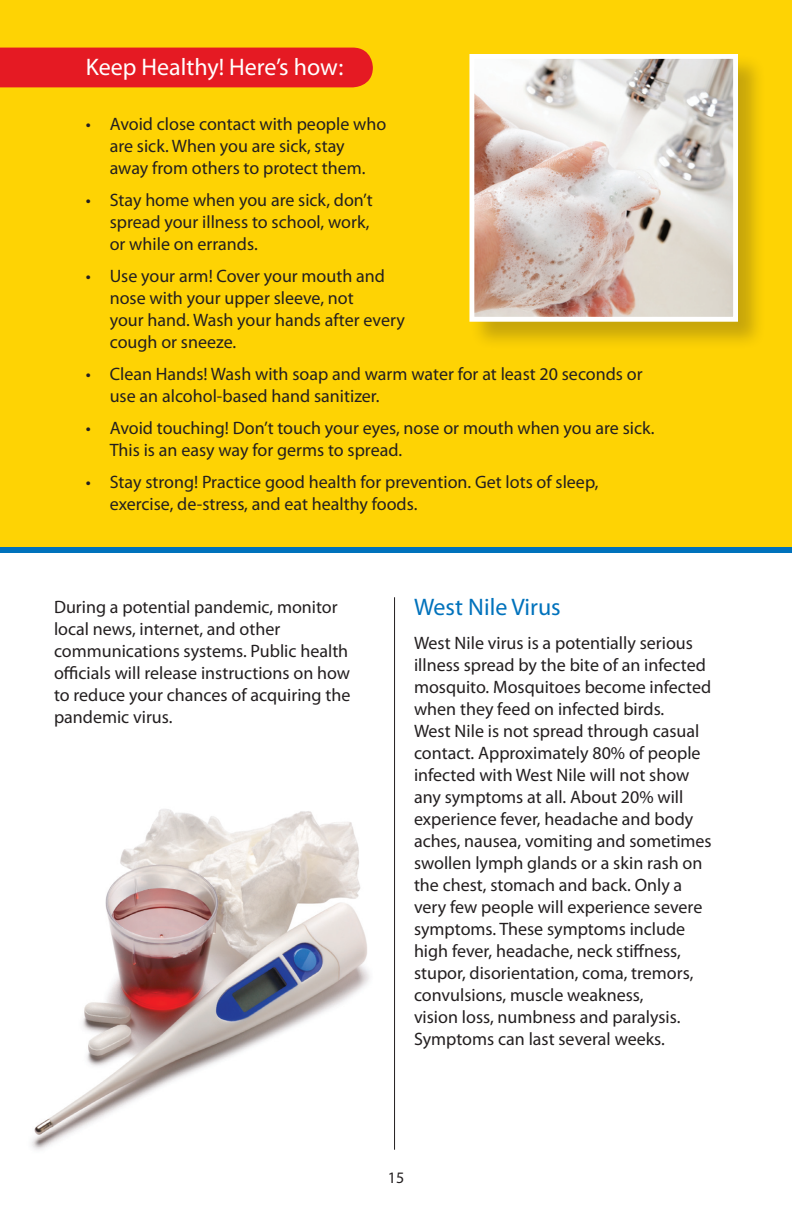
<style>
.page{position:relative;width:792px;height:1224px;background:#fff}
.page>*{position:absolute;margin:0;border:0;box-sizing:border-box;transform-origin:0 0}
.t1{font:24px "Myriad Pro";color:#fff}
.t2{font:24px "Myriad Pro";color:#0072bc}
.t3{font:18px/22px "Myriad Pro";color:#231f20}
.t4{font:16px "Myriad Pro";color:#231f20}
</style>
<div class="page">
<hr style="left:394px;top:597px;width:1px;height:553px;background:#231f20">
<div style="left:0;top:0;width:792px;height:546px;background:#fed304"></div>
<div style="left:0;top:48px;width:373px;height:39px;background:#e51a23"></div>
<div style="left:469px;top:53px;width:296px;height:296px;background:#231f20;opacity:.25"></div>
<img style="left:475px;top:60px;width:257px;height:256px">
<div style="left:469px;top:54px;width:269px;height:268px;border:5px solid #fff"></div>
<img style="left:31px;top:809px;width:339px;height:341px">
<p class="t1" style="left:86px;top:52px;width:259px">Keep Healthy! Here’s how:</p>
<p class="t3" style="left:110px;top:113px;width:278px;text-indent:-24px">• Avoid close contact with people who are sick. When you are sick, stay</p>
<p class="t3" style="left:110px;top:157px;width:257px">away from others to protect them.</p>
<p class="t3" style="left:86px;top:189px;width:289px;text-align:right">• Stay home when you are sick, don’t spread your illness to school, work,</p>
<p class="t3" style="left:110px;top:233px;width:150px">or while on errands.</p>
<p class="t3" style="left:86px;top:265px;width:301px;text-align:center">• Use your arm! Cover your mouth and nose with your upper sleeve, not</p>
<p class="t3" style="left:110px;top:309px;width:297px">your hand. Wash your hands after every cough or sneeze.</p>
<p class="t3" style="left:86px;top:363px;width:558px">• Clean Hands! Wash with soap and warm water for at least 20 seconds or</p>
<p class="t3" style="left:110px;top:385px;width:271px">use an alcohol-based hand sanitizer.</p>
<p class="t3" style="left:86px;top:417px;width:570px">• Avoid touching! Don’t touch your eyes, nose or mouth when you are sick.</p>
<p class="t3" style="left:110px;top:439px;width:294px">This is an easy way for germs to spread.</p>
<p class="t3" style="left:86px;top:471px;width:514px">• Stay strong! Practice good health for prevention. Get lots of sleep,</p>
<p class="t3" style="left:110px;top:493px;width:309px">exercise, de-stress, and eat healthy foods.</p>
<p class="t3" style="left:54px;top:596px;width:298px">During a potential pandemic, monitor local news, internet, and other communications systems. Public health officials will release instructions on how to reduce your chances of acquiring the pandemic virus.</p>
<p class="t2" style="left:414px;top:592px;width:148px">West Nile Virus</p>
<p class="t3" style="left:414px;top:631px;width:299px">West Nile virus is a potentially serious illness spread by the bite of an infected mosquito. Mosquitoes become infected when they feed on infected birds.<br>West Nile is not spread through casual contact. Approximately 80% of people infected with West Nile will not show any symptoms at all. About 20% will experience fever, headache and body aches, nausea, vomiting and sometimes swollen lymph glands or a skin rash on the chest, stomach and back. Only a very few people will experience severe symptoms. These symptoms include high fever, headache, neck stiffness, stupor, disorientation, coma, tremors, convulsions, muscle weakness,<br>vision loss, numbness and paralysis.<br>Symptoms can last several weeks.</p>
<p class="t4" style="left:388px;top:1167px;width:18px">15</p>
</div>
